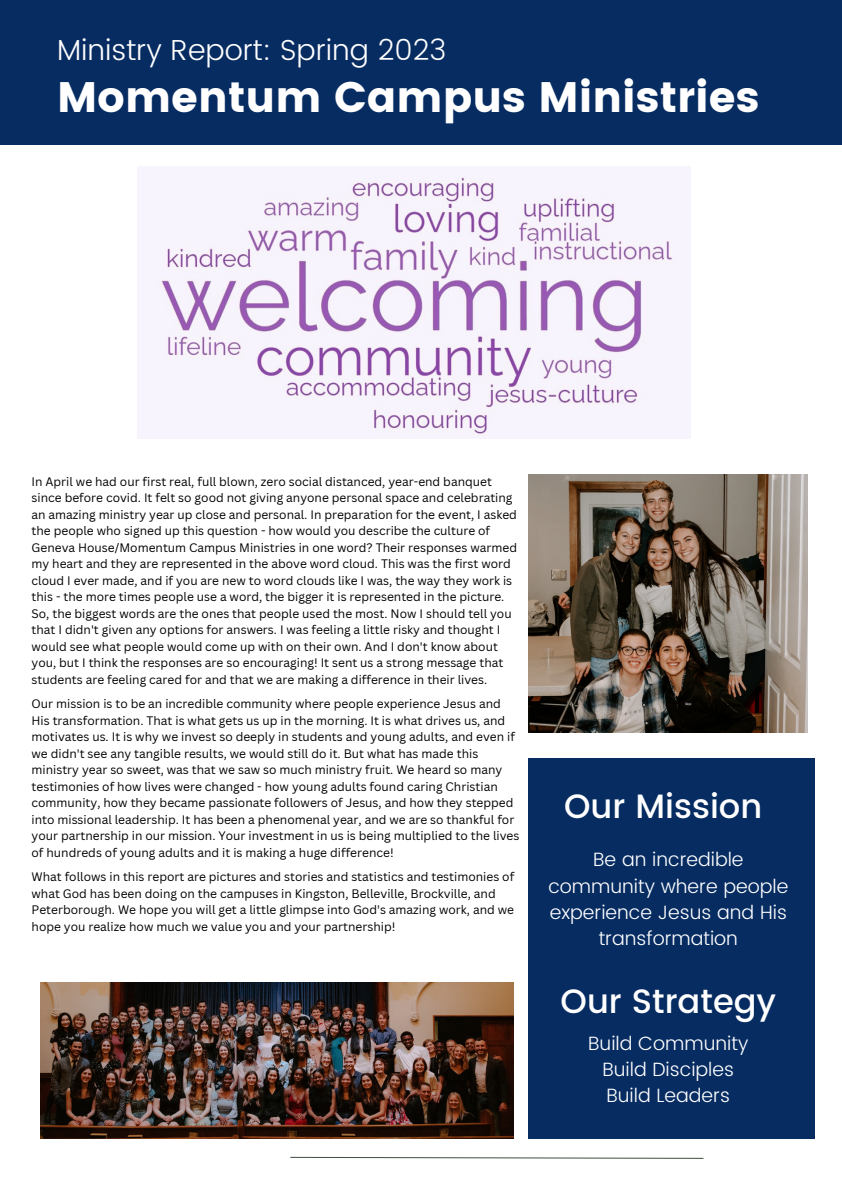
<style>
.page{position:relative;width:842px;height:1191px;background:#fff}
.page>*{position:absolute;margin:0;border:0;box-sizing:border-box;transform-origin:0 0}
.t1{font:42.6px "Poppins";color:#fff}
.t2{font:500 33.7px "Poppins";color:#fff}
.t3{font:300 28.9px "Poppins";color:#fff}
.t4{font:300 19.2px/26.2px "Poppins";color:#fff;text-align:center}
.t5{font:12px/16.5px "Canva Sans";color:#000}
</style>
<div class="page">
<div style="left:0;top:0;width:842px;height:144px;background:#062c62"></div>
<div style="left:528px;top:758px;width:287px;height:380px;background:#062c62"></div>
<svg style="left:290px;top:1156px;width:414px;height:2px"></svg>
<img style="left:138px;top:166px;width:552px;height:272px">
<img style="left:40px;top:982px;width:473px;height:156px">
<img style="left:528px;top:474px;width:280px;height:258px">
<p class="t3" style="left:57px;top:33px;width:391px">Ministry Report: Spring 2023</p>
<p class="t1" style="left:57px;top:72px;width:704px">Momentum Campus Ministries</p>
<p class="t5" style="left:32px;top:472px;width:487px">In April we had our first real, full blown, zero social distanced, year-end banquet since before covid. It felt so good not giving anyone personal space and celebrating an amazing ministry year up close and personal. In preparation for the event, I asked the people who signed up this question - how would you describe the culture of Geneva House/Momentum Campus Ministries in one word? Their responses warmed my heart and they are represented in the above word cloud. This was the first word cloud I ever made, and if you are new to word clouds like I was, the way they work is this - the more times people use a word, the bigger it is represented in the picture.<br>So, the biggest words are the ones that people used the most. Now I should tell you that I didn't given any options for answers. I was feeling a little risky and thought I would see what people would come up with on their own. And I don't know about you, but I think the responses are so encouraging! It sent us a strong message that students are feeling cared for and that we are making a difference in their lives.</p>
<p class="t5" style="left:32px;top:695px;width:489px">Our mission is to be an incredible community where people experience Jesus and His transformation. That is what gets us up in the morning. It is what drives us, and motivates us. It is why we invest so deeply in students and young adults, and even if we didn't see any tangible results, we would still do it. But what has made this ministry year so sweet, was that we saw so much ministry fruit. We heard so many testimonies of how lives were changed - how young adults found caring Christian community, how they became passionate followers of Jesus, and how they stepped into missional leadership. It has been a phenomenal year, and we are so thankful for your partnership in our mission. Your investment in us is being multiplied to the lives of hundreds of young adults and it is making a huge difference!</p>
<p class="t5" style="left:32px;top:868px;width:484px">What follows in this report are pictures and stories and statistics and testimonies of what God has been doing on the campuses in Kingston, Belleville, Brockville, and Peterborough. We hope you will get a little glimpse into God's amazing work, and we hope you realize how much we value you and your partnership!</p>
<p class="t2" style="left:564px;top:786px;width:199px">Our Mission</p>
<p class="t4" style="left:548px;top:846px;width:241px">Be an incredible community where people experience Jesus and His transformation</p>
<p class="t2" style="left:561px;top:981px;width:217px">Our Strategy</p>
<p class="t4" style="left:588px;top:1029px;width:162px">Build Community</p>
<p class="t4" style="left:602px;top:1055px;width:133px">Build Disciples</p>
<p class="t4" style="left:606px;top:1082px;width:125px">Build Leaders</p>
</div>
